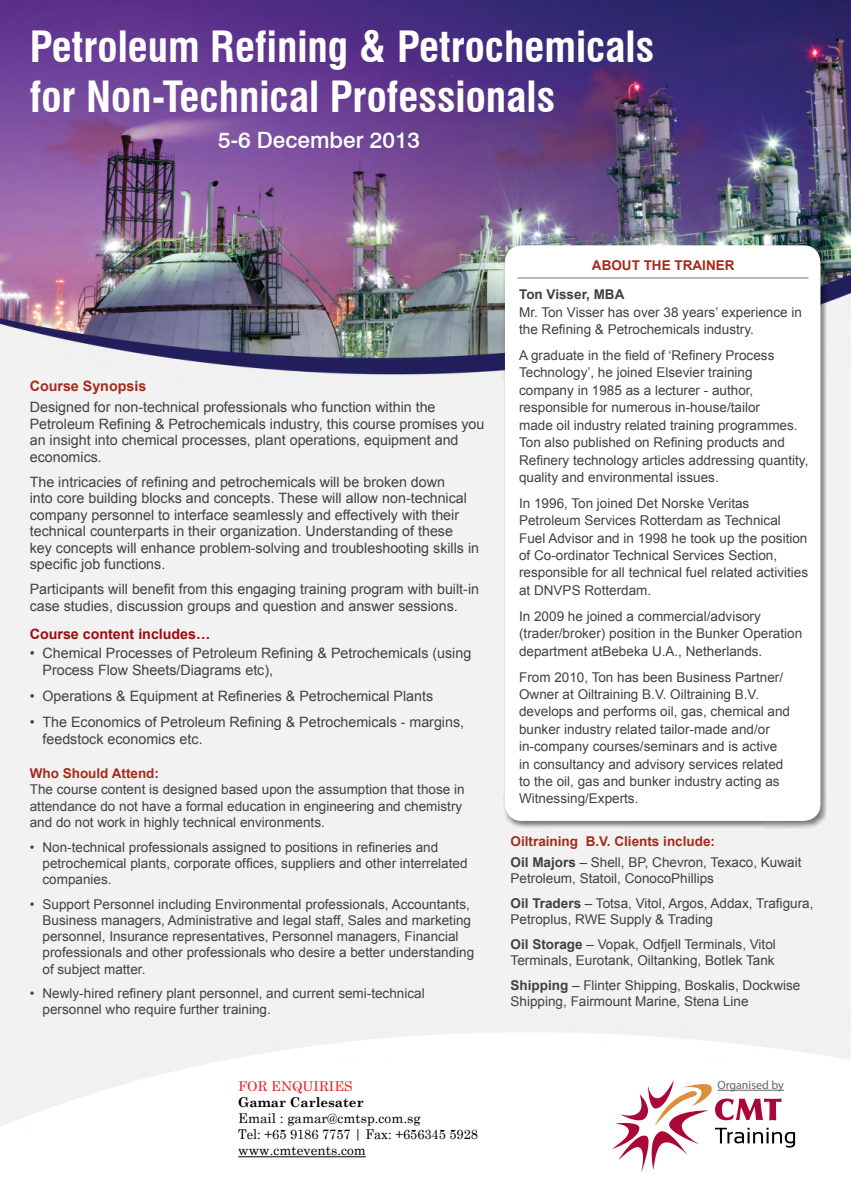
<style>
.page{position:relative;width:851px;height:1191px;background:#fff}
.page>*{position:absolute;margin:0;border:0;box-sizing:border-box;transform-origin:0 0}
.t1{font:700 condensed 42px/50.4px "Swiss 721 BT";color:#fff}
.t2{font:500 22.5px "Swiss 721 BT";color:#fff}
.t3{font:14.25px/16.5px "Arial";color:#414042}
.t4{font:700 14.25px "Arial";color:#9e0b0f}
.t5{font:700 14.25px "Arial";color:#a62a1c}
.t6{font:13.5px/17.4px "Arial";color:#414042}
.t7{font:13.5px/16.2px "Century Schoolbook";color:#000}
.t8{font:700 13.5px "Arial";color:#a62a1c}
.t9{font:700 13.5px "Century Schoolbook";color:#000}
.t10{font:700 13.5px "Arial";color:#414042}
.t11{font:13.5px "Century Schoolbook";color:#ed1d24}
.t12{font:12px "Myriad Pro";color:#636466}
.s1{font-weight:700;color:#a62a1c}
.s2{font-weight:700}
</style>
<div class="page">
<img style="left:0;top:0;width:850px;height:1171px">
<div style="left:502px;top:244px;width:325px;height:585px;background:#000;opacity:.5"></div>
<div style="left:505px;top:245px;width:315px;height:576px;background:#fff;border-radius:17px"></div>
<hr style="left:238px;top:1156px;width:128px;height:1px;background:#000">
<svg style="left:612px;top:1080px;width:183px;height:90px"></svg>
<hr style="left:717px;top:1090px;width:66px;height:1px;background:#636466">
<hr style="left:517px;top:278px;width:291px;height:1px;background:#737577">
<h1 class="t1" style="left:30px;top:21px;width:626px">Petroleum Refining &amp; Petrochemicals for Non-Technical Professionals</h1>
<h2 class="t2" style="left:218px;top:126px;width:203px">5-6 December 2013</h2>
<p class="t5" style="left:30px;top:377px;width:118px">Course Synopsis</p>
<p class="t3" style="left:30px;top:399px;width:456px">Designed for non-technical professionals who function within the Petroleum Refining &amp; Petrochemicals industry, this course promises you an insight into chemical processes, plant operations, equipment and economics.</p>
<p class="t3" style="left:30px;top:473px;width:451px">The intricacies of refining and petrochemicals will be broken down<br>into core building blocks and concepts. These will allow non-technical company personnel to interface seamlessly and effectively with their technical counterparts in their organization. Understanding of these<br>key concepts will enhance problem-solving and troubleshooting skills in specific job functions.</p>
<p class="t3" style="left:30px;top:581px;width:451px">Participants will benefit from this engaging training program with built-in case studies, discussion groups and question and answer sessions.</p>
<p class="t4" style="left:30px;top:624px;width:182px">Course content includes…</p>
<p class="t3" style="left:43px;top:645px;width:430px;line-height:17.1px;text-indent:-13px">• Chemical Processes of Petroleum Refining &amp; Petrochemicals (using<br>Process Flow Sheets/Diagrams etc),</p>
<p class="t3" style="left:30px;top:688px;width:405px">• Operations &amp; Equipment at Refineries &amp; Petrochemical Plants</p>
<p class="t3" style="left:43px;top:713px;width:423px;line-height:17.1px;text-indent:-13px">• The Economics of Petroleum Refining &amp; Petrochemicals - margins, feedstock economics etc.</p>
<p class="t8" style="left:30px;top:764px;width:131px">Who Should Attend:</p>
<p class="t6" style="left:30px;top:781px;width:436px;line-height:16.2px">The course content is designed based upon the assumption that those in attendance do not have a formal education in engineering and chemistry and do not work in highly technical environments.</p>
<p class="t6" style="left:43px;top:839px;width:426px;line-height:16.2px;text-indent:-13px">• Non-technical professionals assigned to positions in refineries and petrochemical plants, corporate offices, suppliers and other interrelated companies.</p>
<p class="t6" style="left:43px;top:896px;width:433px;line-height:16.2px;text-indent:-13px">• Support Personnel including Environmental professionals, Accountants, Business managers, Administrative and legal staff, Sales and marketing personnel, Insurance representatives, Personnel managers, Financial professionals and other professionals who desire a better understanding of subject matter.</p>
<p class="t6" style="left:43px;top:985px;width:383px;line-height:16.2px;text-indent:-13px">• Newly-hired refinery plant personnel, and current semi-technical personnel who require further training.</p>
<p class="t11" style="left:238px;top:1074px;width:116px">FOR enquiries</p>
<p class="t9" style="left:238px;top:1091px;width:127px">Gamar Carlesater</p>
<p class="t7" style="left:238px;top:1108px;width:241px">Email : gamar@cmtsp.com.sg<br>Tel: +65 9186 7757 | Fax: +656345 5928 www.cmtevents.com</p>
<p class="t8" style="left:592px;top:256px;width:144px">About the Trainer</p>
<p class="t10" style="left:519px;top:285px;width:107px">Ton Visser, MBA</p>
<p class="t6" style="left:519px;top:303px;width:284px">Mr. Ton Visser has over 38 years’ experience in the Refining &amp; Petrochemicals industry.</p>
<p class="t6" style="left:519px;top:347px;width:291px">A graduate in the field of ‘Refinery Process Technology’, he joined Elsevier training company in 1985 as a lecturer - author, responsible for numerous in-house/tailor<br>made oil industry related training programmes.<br>Ton also published on Refining products and Refinery technology articles addressing quantity, quality and environmental issues.</p>
<p class="t6" style="left:519px;top:494px;width:290px">In 1996, Ton joined Det Norske Veritas Petroleum Services Rotterdam as Technical Fuel Advisor and in 1998 he took up the position of Co-ordinator Technical Services Section, responsible for all technical fuel related activities at DNVPS Rotterdam.</p>
<p class="t6" style="left:519px;top:607px;width:284px">In 2009 he joined a commercial/advisory (trader/broker) position in the Bunker Operation department atBebeka U.A., Netherlands.</p>
<p class="t6" style="left:519px;top:668px;width:272px">From 2010, Ton has been Business Partner/ Owner at Oiltraining B.V. Oiltraining B.V. develops and performs oil, gas, chemical and bunker industry related tailor-made and/or in-company courses/seminars and is active in consultancy and advisory services related to the oil, gas and bunker industry acting as Witnessing/Experts.</p>
<p class="t6" style="left:510px;top:831px;width:292px;line-height:20.4px"><span class="s1">Oiltraining B.V. Clients include:<br></span><span class="s2">Oil Majors</span> – Shell, BP, Chevron, Texaco, Kuwait</p>
<p class="t6" style="left:510px;top:866px;width:304px;line-height:24.8px">Petroleum, Statoil, ConocoPhillips<br><span class="s2">Oil Traders</span> – Totsa, Vitol, Argos, Addax, Trafigura,</p>
<p class="t6" style="left:510px;top:907px;width:267px;line-height:24.8px">Petroplus, RWE Supply &amp; Trading<br><span class="s2">Oil Storage</span> – Vopak, Odfjell Terminals, Vitol</p>
<p class="t6" style="left:510px;top:948px;width:291px;line-height:24.8px">Terminals, Eurotank, Oiltanking, Botlek Tank<br><span class="s2">Shipping</span> – Flinter Shipping, Boskalis, Dockwise</p>
<p class="t6" style="left:510px;top:992px;width:239px">Shipping, Fairmount Marine, Stena Line</p>
<p class="t12" style="left:717px;top:1077px;width:68px">Organised by</p>
</div>
